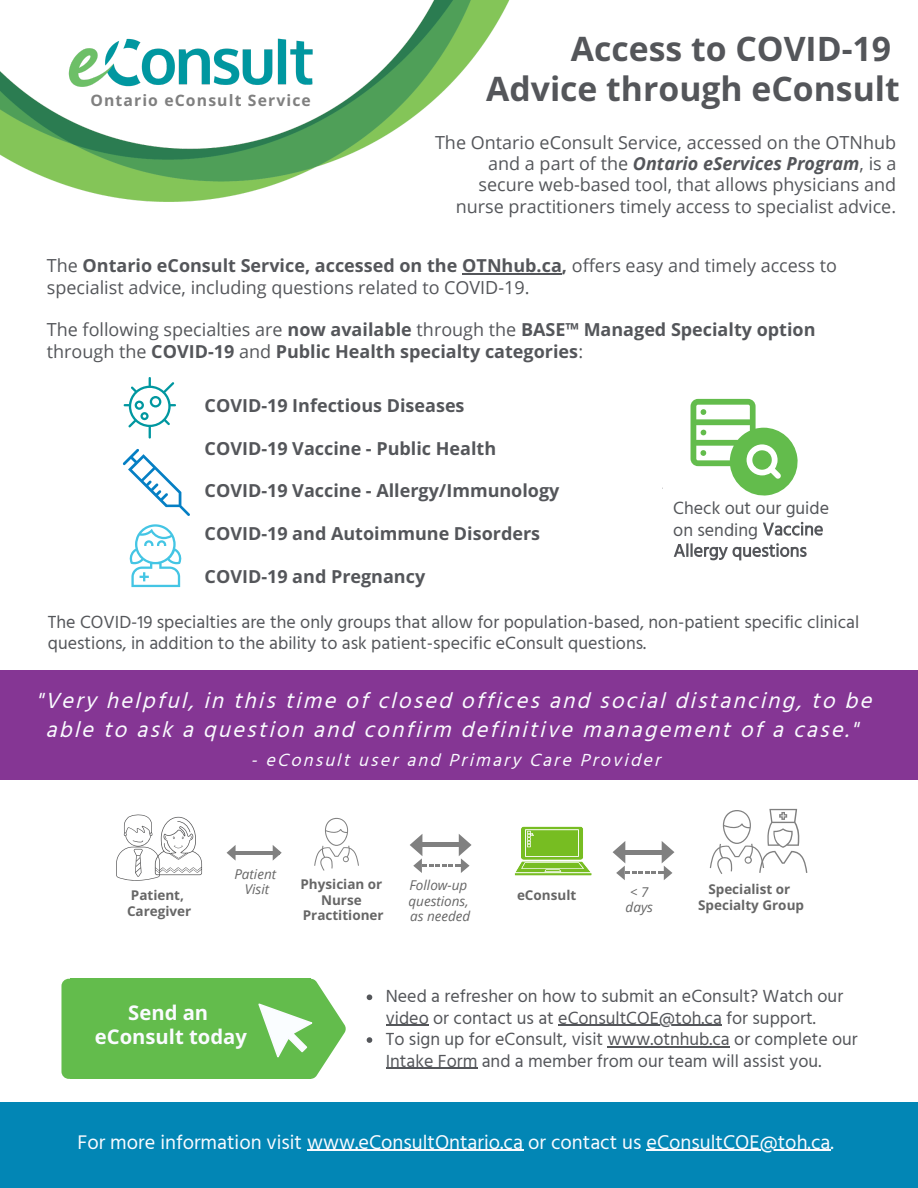
<style>
.page{position:relative;width:918px;height:1188px;background:#fff}
.page>*{position:absolute;margin:0;border:0;box-sizing:border-box;transform-origin:0 0}
.t1{font:700 33.75px/40.5px "Open Sans";color:#54565a;text-align:right}
.t2{font:italic 22.5px/29.2px "Hind";color:#fafbff;text-align:center}
.t3{font:20.25px "Hind";color:#fafbff}
.t4{font:700 20.25px/23.7px "Open Sans";color:#fafbff;text-align:center}
.t5{font:18px/21.3px "Hind";color:#54565a}
.t6{font:18px/21.3px "Open Sans";color:#54565a;text-align:right}
.t7{font:700 18px/21.3px "Open Sans";color:#54565a}
.t8{font:italic 18px "Hind";color:#fafbff}
.t9{font:700 15.75px "Open Sans";letter-spacing:.07em;color:#808080}
.t10{font:700 13.5px/15.8px "Open Sans";color:#666;text-align:center}
.t11{font:italic 13.5px/15.8px "Open Sans";color:#666;text-align:center}
.s1{font-weight:700;font-style:italic}
.s2{font-weight:700}
.s3{font-weight:400}
.s4{color:rgb(0 0 0/0)}
</style>
<div class="page">
<img style="left:0;top:0;width:510px;height:201px">
<div style="left:0;top:1102px;width:918px;height:86px;background:#0286b5"></div>
<div style="left:71px;top:979px;width:239px;height:100px;background:#63bc4c"></div>
<svg style="left:61px;top:979px;width:10px;height:100px"></svg>
<div style="left:0;top:670px;width:918px;height:110px;background:#853694"></div>
<svg style="left:314px;top:818px;width:45px;height:53px"></svg>
<svg style="left:514px;top:826px;width:78px;height:50px"></svg>
<svg style="left:710px;top:809px;width:97px;height:65px"></svg>
<svg style="left:116px;top:814px;width:86px;height:67px"></svg>
<svg style="left:410px;top:834px;width:62px;height:39px"></svg>
<svg style="left:227px;top:845px;width:9px;height:16px"></svg>
<hr style="left:236px;top:851px;width:28px;height:3px;background:#808080">
<hr style="left:264px;top:851px;width:15px;height:3px;background:#808080">
<svg style="left:273px;top:845px;width:9px;height:16px"></svg>
<svg style="left:613px;top:841px;width:61px;height:39px"></svg>
<hr style="left:462px;top:273px;width:100px;height:1px;background:#54565a">
<svg style="left:367px;top:994px;width:5px;height:6px"></svg>
<hr style="left:386px;top:1025px;width:43px;height:1px;background:#54565a">
<hr style="left:558px;top:1025px;width:164px;height:1px;background:#54565a">
<svg style="left:367px;top:1037px;width:5px;height:6px"></svg>
<hr style="left:608px;top:1046px;width:122px;height:1px;background:#54565a">
<hr style="left:386px;top:1068px;width:91px;height:1px;background:#54565a">
<svg style="left:124px;top:377px;width:52px;height:62px"></svg>
<svg style="left:123px;top:449px;width:67px;height:67px"></svg>
<svg style="left:130px;top:524px;width:51px;height:63px"></svg>
<svg style="left:763px;top:522px;width:60px;height:14px"></svg>
<svg style="left:674px;top:543px;width:133px;height:17px"></svg>
<svg style="left:691px;top:399px;width:107px;height:97px"></svg>
<svg style="left:258px;top:979px;width:88px;height:100px"></svg>
<hr style="left:307px;top:1150px;width:216px;height:1px;background:#fafbff">
<hr style="left:646px;top:1150px;width:184px;height:1px;background:#fafbff">
<img style="left:58px;top:25px;width:275px;height:65px">
<p class="t9" style="left:90px;top:89px;width:222px">Ontario eConsult Service</p>
<h1 class="t1" style="left:486px;top:27px;width:415px">Access to COVID-19<br>Advice through eConsult</h1>
<p class="t6" style="left:435px;top:131px;width:463px">The Ontario eConsult Service, accessed on the OTNhub and a part of the <span class="s1">Ontario eServices Program</span>, is a secure web-based tool, that allows physicians and nurse practitioners timely access to specialist advice.</p>
<p class="t6" style="left:47px;top:255px;width:792px;text-align:left">The <span class="s2">Ontario eConsult Service, accessed on the OTNhub.ca,</span> offers easy and timely access to specialist advice, including questions related to COVID-19.</p>
<p class="t7" style="left:47px;top:319px;width:770px"><span class="s3">The following specialties are</span> now available <span class="s3">through the</span> BASE™ Managed Specialty option <span class="s3">through the</span> COVID-19 <span class="s3">and</span> Public Health specialty categories<span class="s3">:</span></p>
<p class="t7" style="left:205px;top:394px;width:261px">COVID-19 Infectious Diseases</p>
<p class="t7" style="left:205px;top:437px;width:293px">COVID-19 Vaccine - Public Health</p>
<p class="t7" style="left:205px;top:480px;width:356px">COVID-19 Vaccine - Allergy/Immunology</p>
<p class="t7" style="left:205px;top:522px;width:337px">COVID-19 and Autoimmune Disorders</p>
<p class="t7" style="left:205px;top:565px;width:222px">COVID-19 and Pregnancy</p>
<p class="t5" style="left:48px;top:612px;width:813px">The COVID-19 specialties are the only groups that allow for population-based, non-patient specific clinical questions, in addition to the ability to ask patient-specific eConsult questions.</p>
<p class="t5" style="left:673px;top:499px;width:157px">Check out our guide on sending <span class="s4">Vaccine</span></p>
<p class="t2" style="left:36px;top:687px;width:845px">"Very helpful, in this time of closed offices and social distancing, to be able to ask a question and confirm definitive management of a case."</p>
<p class="t8" style="left:250px;top:748px;width:418px">- eConsult user and Primary Care Provider</p>
<p class="t11" style="left:234px;top:866px;width:43px">Patient<br>Visit</p>
<p class="t10" style="left:301px;top:876px;width:85px">Physician or<br>Nurse<br>Practitioner</p>
<p class="t10" style="left:698px;top:881px;width:107px">Specialist or<br>Specialty Group</p>
<p class="t11" style="left:408px;top:877px;width:63px;text-align:left">Follow-up questions, as needed</p>
<p class="t10" style="left:127px;top:887px;width:66px;text-align:left">Patient,<br>Caregiver</p>
<p class="t11" style="left:626px;top:884px;width:29px">&lt; 7 days</p>
<p class="t10" style="left:517px;top:887px;width:61px">eConsult</p>
<p class="t4" style="left:95px;top:1001px;width:154px">Send an eConsult today</p>
<p class="t5" style="left:386px;top:987px;width:474px">Need a refresher on how to submit an eConsult? Watch our video or contact us at eConsultCOE@toh.ca for support.<br>To sign up for eConsult, visit www.otnhub.ca or complete our Intake Form and a member from our team will assist you.</p>
<p class="t3" style="left:77px;top:1128px;width:758px">For more information visit www.eConsultOntario.ca or contact us eConsultCOE@toh.ca.</p>
</div>
